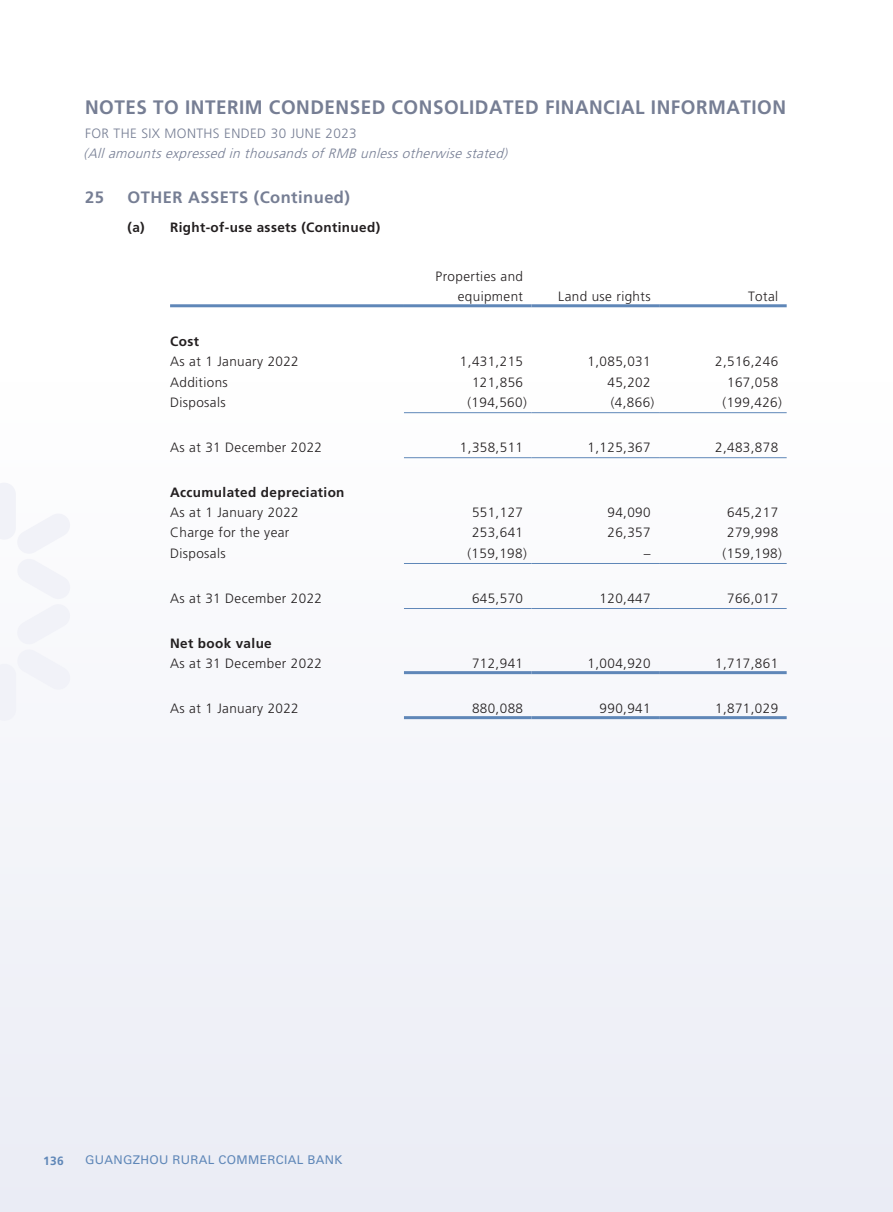
<style>
.page{position:relative;width:893px;height:1212px;background:#fff}
.page>*{position:absolute;margin:0;border:0;box-sizing:border-box;transform-origin:0 0}
.t1{font:700 19.5px "Frutiger LT Std";letter-spacing:.025em;color:#767e94}
.t2{font:700 16.5px "Frutiger LT Std";letter-spacing:.03em;color:#767e94}
.t3{font:300 13.5px/20.2px "Frutiger LT Std";letter-spacing:.03em;color:#231f20;text-align:right}
.t4{font:700 13.5px "Frutiger LT Std";letter-spacing:.03em;color:#231f20}
.t5{font:italic 300 13.5px "Frutiger LT Std";color:#767e94}
.t6{font:300 13.5px "Frutiger LT Std";letter-spacing:.03em;color:#767e94}
.t7{font:12px "Univers LT Std";letter-spacing:.03em;color:#5f87b8}
.t8{font:700 12px "Frutiger LT Std";color:#5f87b8}
</style>
<div class="page">
<div style="left:0;top:383px;width:893px;height:829px;background:#f4f5f9"></div>
<hr style="left:170px;top:304px;width:234px;height:3px;background:#5f87b8">
<hr style="left:404px;top:304px;width:127px;height:3px;background:#5f87b8">
<hr style="left:531px;top:304px;width:128px;height:3px;background:#5f87b8">
<hr style="left:659px;top:304px;width:128px;height:3px;background:#5f87b8">
<hr style="left:404px;top:412px;width:127px;height:1px;background:#5f87b8">
<hr style="left:531px;top:412px;width:128px;height:1px;background:#5f87b8">
<hr style="left:659px;top:412px;width:128px;height:1px;background:#5f87b8">
<hr style="left:404px;top:457px;width:127px;height:1px;background:#5f87b8">
<hr style="left:531px;top:457px;width:128px;height:1px;background:#5f87b8">
<hr style="left:659px;top:457px;width:128px;height:1px;background:#5f87b8">
<hr style="left:404px;top:563px;width:127px;height:1px;background:#5f87b8">
<hr style="left:531px;top:563px;width:128px;height:1px;background:#5f87b8">
<hr style="left:659px;top:563px;width:128px;height:1px;background:#5f87b8">
<hr style="left:404px;top:608px;width:127px;height:1px;background:#5f87b8">
<hr style="left:531px;top:608px;width:128px;height:1px;background:#5f87b8">
<hr style="left:659px;top:608px;width:128px;height:1px;background:#5f87b8">
<hr style="left:404px;top:671px;width:127px;height:3px;background:#5f87b8">
<hr style="left:531px;top:671px;width:128px;height:3px;background:#5f87b8">
<hr style="left:659px;top:671px;width:128px;height:3px;background:#5f87b8">
<hr style="left:404px;top:716px;width:127px;height:3px;background:#5f87b8">
<hr style="left:531px;top:716px;width:128px;height:3px;background:#5f87b8">
<hr style="left:659px;top:716px;width:128px;height:3px;background:#5f87b8">
<h1 class="t1" style="left:85px;top:96px;width:703px">NOTES TO INTERIM CONDENSED CONSOLIDATED FINANCIAL INFORMATION</h1>
<p class="t6" style="left:85px;top:126px;width:273px">FOR THE SIX MONTHS ENDED 30 JUNE 2023</p>
<p class="t5" style="left:84px;top:146px;width:429px">(Allamountsexpressed in thousandsofRMB unlessotherwise stated)</p>
<p class="t2" style="left:85px;top:188px;width:20px">25</p>
<p class="t2" style="left:128px;top:188px;width:224px">OTHER ASSETS (Continued)</p>
<p class="t4" style="left:128px;top:219px;width:254px">(a) Right-of-use assets (Continued)</p>
<p class="t3" style="left:436px;top:266px;width:89px">Properties and equipment</p>
<p class="t3" style="left:558px;top:286px;width:94px">Land use rights</p>
<p class="t3" style="left:748px;top:286px;width:32px">Total</p>
<p class="t4" style="left:170px;top:333px;width:30px">Cost</p>
<p class="t3" style="left:170px;top:352px;width:130px">As at 1 January 2022</p>
<p class="t3" style="left:460px;top:352px;width:65px">1,431,215</p>
<p class="t3" style="left:588px;top:352px;width:65px">1,085,031</p>
<p class="t3" style="left:715px;top:352px;width:65px">2,516,246</p>
<p class="t3" style="left:170px;top:372px;width:59px">Additions</p>
<p class="t3" style="left:472px;top:372px;width:53px">121,856</p>
<p class="t3" style="left:607px;top:372px;width:45px">45,202</p>
<p class="t3" style="left:727px;top:372px;width:53px">167,058</p>
<p class="t3" style="left:170px;top:392px;width:57px">Disposals</p>
<p class="t3" style="left:467px;top:392px;width:61px">(194,560)</p>
<p class="t3" style="left:611px;top:392px;width:45px">(4,866)</p>
<p class="t3" style="left:723px;top:392px;width:61px">(199,426)</p>
<p class="t3" style="left:170px;top:437px;width:153px">As at 31 December 2022</p>
<p class="t3" style="left:460px;top:437px;width:65px">1,358,511</p>
<p class="t3" style="left:588px;top:437px;width:65px">1,125,367</p>
<p class="t3" style="left:715px;top:437px;width:65px">2,483,878</p>
<p class="t4" style="left:170px;top:484px;width:176px">Accumulated depreciation</p>
<p class="t3" style="left:170px;top:502px;width:130px">As at 1 January 2022</p>
<p class="t3" style="left:472px;top:502px;width:53px">551,127</p>
<p class="t3" style="left:607px;top:502px;width:45px">94,090</p>
<p class="t3" style="left:727px;top:502px;width:53px">645,217</p>
<p class="t3" style="left:170px;top:523px;width:121px">Charge for the year</p>
<p class="t3" style="left:472px;top:523px;width:53px">253,641</p>
<p class="t3" style="left:607px;top:523px;width:45px">26,357</p>
<p class="t3" style="left:727px;top:523px;width:53px">279,998</p>
<p class="t3" style="left:170px;top:543px;width:57px">Disposals</p>
<p class="t3" style="left:467px;top:543px;width:61px">(159,198)</p>
<p class="t3" style="left:644px;top:543px;width:8px">–</p>
<p class="t3" style="left:723px;top:543px;width:61px">(159,198)</p>
<p class="t3" style="left:170px;top:588px;width:153px">As at 31 December 2022</p>
<p class="t3" style="left:472px;top:588px;width:53px">645,570</p>
<p class="t3" style="left:600px;top:588px;width:53px">120,447</p>
<p class="t3" style="left:727px;top:588px;width:53px">766,017</p>
<p class="t4" style="left:170px;top:635px;width:103px">Net book value</p>
<p class="t3" style="left:170px;top:653px;width:153px">As at 31 December 2022</p>
<p class="t3" style="left:472px;top:653px;width:53px">712,941</p>
<p class="t3" style="left:588px;top:653px;width:65px">1,004,920</p>
<p class="t3" style="left:715px;top:653px;width:65px">1,717,861</p>
<p class="t3" style="left:170px;top:698px;width:130px">As at 1 January 2022</p>
<p class="t3" style="left:472px;top:698px;width:53px">880,088</p>
<p class="t3" style="left:600px;top:698px;width:53px">990,941</p>
<p class="t3" style="left:715px;top:698px;width:65px">1,871,029</p>
<p class="t8" style="left:43px;top:1154px;width:22px">136</p>
<p class="t7" style="left:85px;top:1153px;width:259px">GUANGZHOU RURAL COMMERCIAL BANK</p>
</div>
